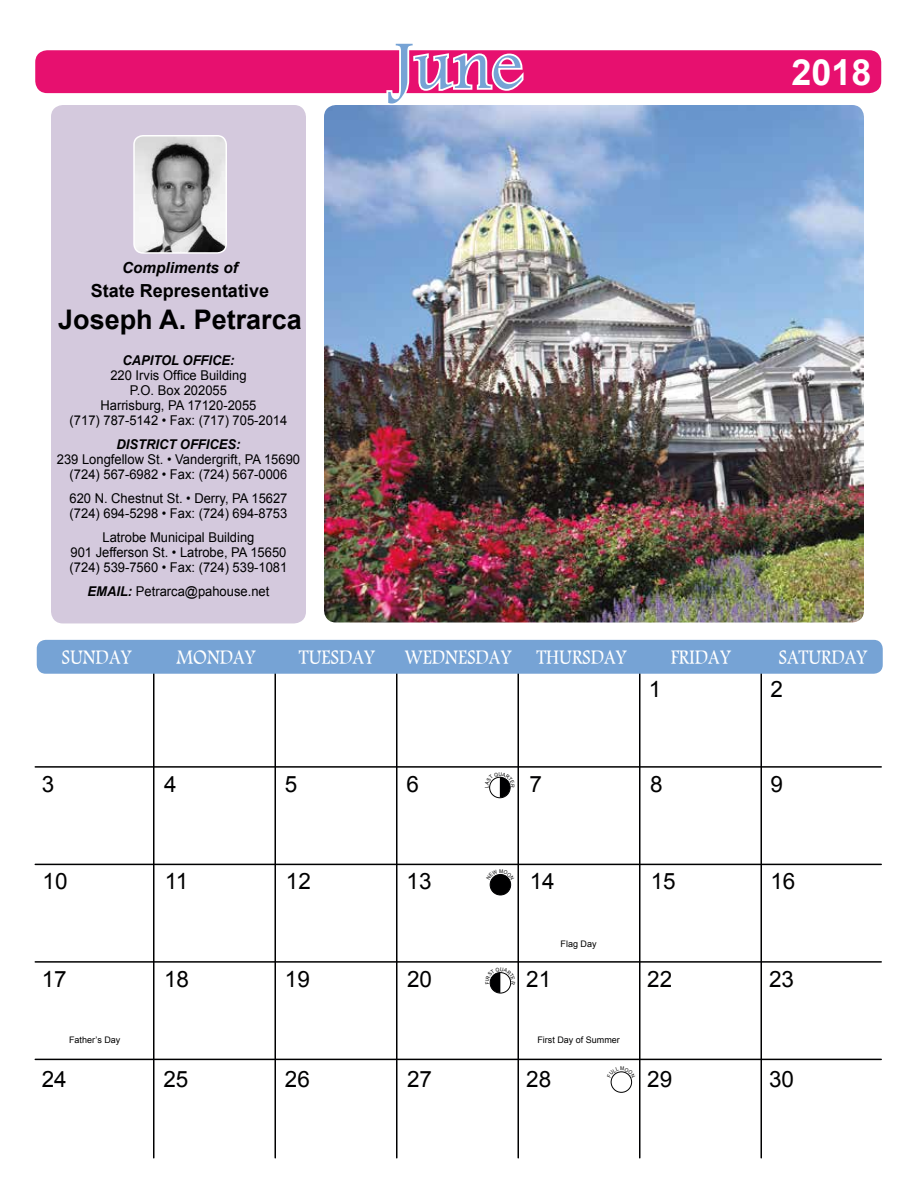
<style>
.page{position:relative;width:918px;height:1188px;background:#fff}
.page>*{position:absolute;margin:0;border:0;box-sizing:border-box;transform-origin:0 0}
.t1{font:70.65px "Andalus";color:#76a3d5}
.t2{font:700 36px "Arial";color:#fff}
.t3{font:700 27px "Arial";color:#000001}
.t4{font:22.5px "Arial";color:#000001}
.t5{font:21px "Andalus";color:#fff;scale:.9 1}
.t6{font:700 18px "Arial";color:#000001}
.t7{font:italic 700 15.3px "Arial";color:#000001}
.t8{font:13.5px/15px "Arial";color:#000001;text-align:center;scale:.96 1}
.t9{font:italic 700 13.5px "Arial";color:#000001;scale:.96 1}
.t10{font:9px "Arial";color:#000001}
.s1{font-weight:700;font-style:italic}
</style>
<div class="page">
<div style="left:35px;top:50px;width:846px;height:43px;background:#e7106f;border-radius:12px"></div>
<svg style="left:385px;top:50px;width:142px;height:44px"></svg>
<hr style="left:153px;top:671px;width:1px;height:487px;background:#000001">
<hr style="left:274px;top:671px;width:2px;height:487px;background:#000001">
<hr style="left:396px;top:671px;width:2px;height:487px;background:#000001">
<hr style="left:518px;top:671px;width:1px;height:487px;background:#000001">
<hr style="left:639px;top:671px;width:1px;height:487px;background:#000001">
<hr style="left:760px;top:671px;width:2px;height:487px;background:#000001">
<hr style="left:35px;top:766px;width:846px;height:2px;background:#000001">
<hr style="left:35px;top:864px;width:846px;height:1px;background:#000001">
<hr style="left:35px;top:961px;width:846px;height:2px;background:#000001">
<hr style="left:35px;top:1059px;width:846px;height:1px;background:#000001">
<div style="left:611px;top:1072px;width:21px;height:21px;border:1px solid #000001;border-radius:50%"></div>
<div style="left:490px;top:874px;width:21px;height:21px;background:#000001;border-radius:50%"></div>
<div style="left:490px;top:874px;width:21px;height:21px;border:1px solid #000001;border-radius:50%"></div>
<div style="left:37px;top:640px;width:846px;height:34px;background:#76a3d5;border-radius:9px"></div>
<div style="left:51px;top:105px;width:255px;height:518px;background:#d4c9dd;border-radius:12px"></div>
<img style="left:324px;top:105px;width:540px;height:517px">
<img style="left:136px;top:138px;width:88px;height:113px">
<div style="left:133px;top:135px;width:94px;height:119px;border:2px solid #fff;border-radius:9px"></div>
<svg style="left:611px;top:1071px;width:21px;height:7px"></svg>
<svg style="left:490px;top:874px;width:20px;height:6px"></svg>
<svg style="left:489px;top:972px;width:23px;height:21px"></svg>
<svg style="left:489px;top:776px;width:22px;height:22px"></svg>
<p class="t7" style="left:122px;top:258px;width:117px">Compliments of</p>
<h3 class="t6" style="left:91px;top:279px;width:180px">State Representative</h3>
<h3 class="t3" style="left:58px;top:302px;width:245px">Joseph A. Petrarca</h3>
<p class="t9" style="left:123px;top:351px;width:118px">CAPITOL OFFICE:</p>
<p class="t8" style="left:70px;top:367px;width:228px">220 Irvis Office Building<br>P.O. Box 202055<br>Harrisburg, PA 17120-2055<br>(717) 787-5142 • Fax: (717) 705-2014</p>
<p class="t9" style="left:117px;top:435px;width:131px">DISTRICT OFFICES:</p>
<p class="t8" style="left:57px;top:451px;width:255px">239 Longfellow St. • Vandergrift, PA 15690 (724) 567-6982 • Fax: (724) 567-0006</p>
<p class="t8" style="left:70px;top:490px;width:229px;text-align:left">620 N. Chestnut St. • Derry, PA 15627 (724) 694-5298 • Fax: (724) 694-8753</p>
<p class="t8" style="left:70px;top:529px;width:228px">Latrobe Municipal Building<br>901 Jefferson St. • Latrobe, PA 15650 (724) 539-7560 • Fax: (724) 539-1081</p>
<p class="t8" style="left:88px;top:583px;width:191px"><span class="s1">EMAIL:</span> Petrarca@pahouse.net</p>
<h1 class="t1" style="left:393px;top:14px;width:131px">June</h1>
<h2 class="t2" style="left:791px;top:49px;width:82px">2018</h2>
<h3 class="t5" style="left:62px;top:641px;width:79px">SUNDAY</h3>
<h3 class="t5" style="left:177px;top:641px;width:89px">MONDAY</h3>
<h3 class="t5" style="left:299px;top:641px;width:86px">TUESDAY</h3>
<h3 class="t5" style="left:404px;top:641px;width:248px">WEDNESDAY THURSDAY</h3>
<h3 class="t5" style="left:671px;top:641px;width:68px">FRIDAY</h3>
<h3 class="t5" style="left:779px;top:641px;width:100px">SATURDAY</h3>
<h3 class="t4" style="left:649px;top:674px;width:14px">1</h3>
<h3 class="t4" style="left:770px;top:674px;width:14px">2</h3>
<h3 class="t4" style="left:42px;top:770px;width:14px">3</h3>
<h3 class="t4" style="left:164px;top:770px;width:14px">4</h3>
<h3 class="t4" style="left:285px;top:770px;width:14px">5</h3>
<h3 class="t4" style="left:407px;top:770px;width:14px">6</h3>
<h3 class="t4" style="left:529px;top:770px;width:14px">7</h3>
<h3 class="t4" style="left:650px;top:770px;width:14px">8</h3>
<h3 class="t4" style="left:770px;top:770px;width:14px">9</h3>
<h3 class="t4" style="left:43px;top:867px;width:27px">10</h3>
<h3 class="t4" style="left:165px;top:867px;width:25px">11</h3>
<h3 class="t4" style="left:286px;top:867px;width:27px">12</h3>
<h3 class="t4" style="left:407px;top:867px;width:27px">13</h3>
<h3 class="t4" style="left:530px;top:867px;width:27px">14</h3>
<h3 class="t4" style="left:651px;top:867px;width:27px">15</h3>
<h3 class="t4" style="left:770px;top:867px;width:27px">16</h3>
<p class="t10" style="left:561px;top:938px;width:38px">Flag Day</p>
<h3 class="t4" style="left:42px;top:965px;width:27px">17</h3>
<h3 class="t4" style="left:164px;top:965px;width:27px">18</h3>
<h3 class="t4" style="left:285px;top:965px;width:27px">19</h3>
<h3 class="t4" style="left:407px;top:965px;width:27px">20</h3>
<h3 class="t4" style="left:526px;top:965px;width:27px">21</h3>
<h3 class="t4" style="left:647px;top:965px;width:27px">22</h3>
<h3 class="t4" style="left:769px;top:965px;width:27px">23</h3>
<p class="t10" style="left:69px;top:1034px;width:53px">Father’s Day</p>
<p class="t10" style="left:537px;top:1034px;width:84px">First Day of Summer</p>
<h3 class="t4" style="left:42px;top:1064px;width:27px">24</h3>
<h3 class="t4" style="left:163px;top:1064px;width:27px">25</h3>
<h3 class="t4" style="left:285px;top:1064px;width:27px">26</h3>
<h3 class="t4" style="left:407px;top:1064px;width:27px">27</h3>
<h3 class="t4" style="left:526px;top:1064px;width:27px">28</h3>
<h3 class="t4" style="left:647px;top:1064px;width:27px">29</h3>
<h3 class="t4" style="left:769px;top:1064px;width:27px">30</h3>
</div>
